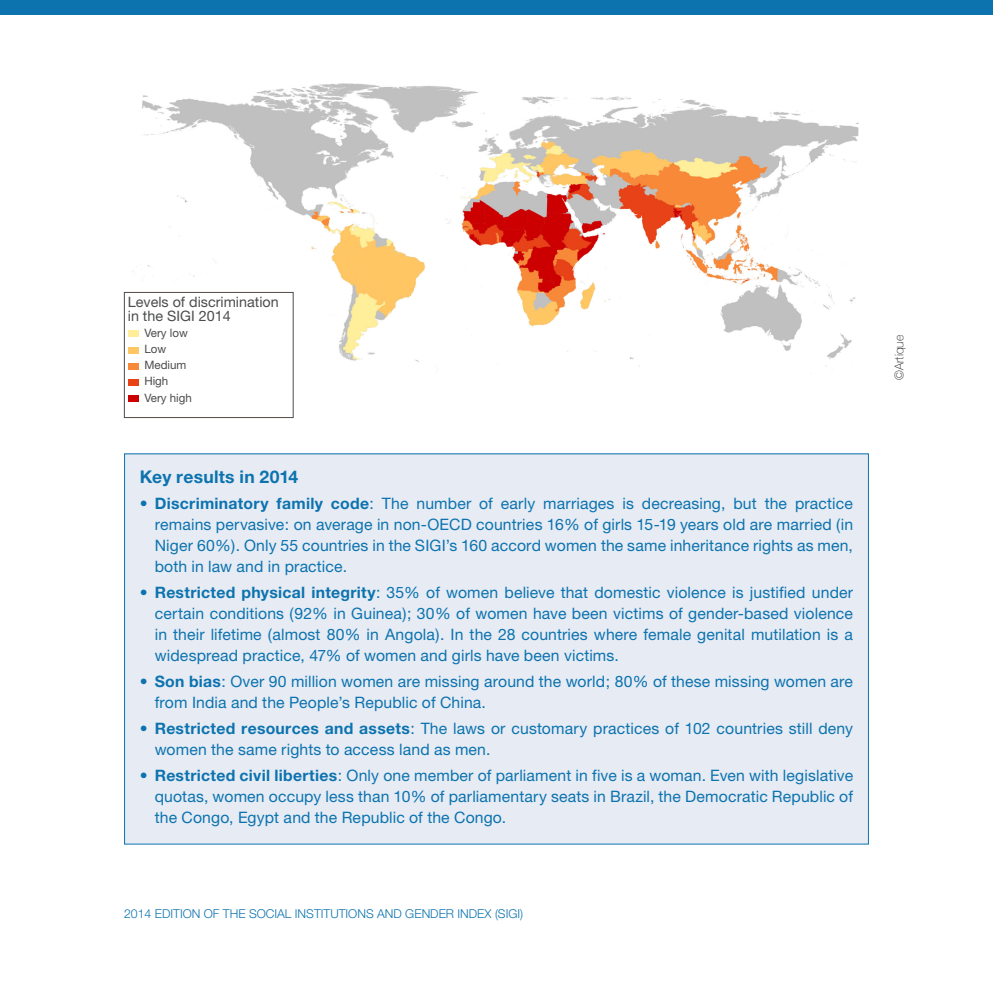
<style>
.page{position:relative;width:993px;height:993px;background:#fff}
.page>*{position:absolute;margin:0;border:0;box-sizing:border-box;transform-origin:0 0}
.t1{font:700 17.5px "Helvetica Neue CE";letter-spacing:.015em;color:#0c73af}
.t2{font:15.75px/21px "Helvetica Neue";letter-spacing:.01em;color:#0c73af;text-align:justify}
.t3{font:14.35px/14.3px "Helvetica Neue";color:#4b4c4d}
.t4{font:300 12.25px "Helvetica Neue";color:#0c73af}
.t5{font:100 12.25px "Helvetica Neue";color:#231f20}
.t6{font:11.55px/16.1px "Helvetica Neue";color:#4b4c4d}
.s1{font-family:"Helvetica Neue CE";font-weight:700}
.s2{font-weight:700}
</style>
<div class="page">
<div style="left:0;top:0;width:992px;height:15px;background:#0c73af"></div>
<div style="left:124px;top:453px;width:744px;height:390px;background:#e6ebf4"></div>
<img style="left:129px;top:83px;width:730px;height:305px">
<div style="left:114px;top:322px;width:92px;height:87px;background:#fff"></div>
<div style="left:128px;top:330px;width:11px;height:7px;background:#ffed99"></div>
<div style="left:128px;top:346px;width:11px;height:7px;background:#ffc763"></div>
<div style="left:128px;top:363px;width:11px;height:6px;background:#f78a38"></div>
<div style="left:128px;top:378px;width:11px;height:7px;background:#e84217"></div>
<div style="left:128px;top:395px;width:11px;height:7px;background:#c00"></div>
<div style="left:124px;top:292px;width:169px;height:125px;border:1px solid #524a47"></div>
<p class="t3" style="left:128px;top:294px;width:152px">Levels of discrimination in the SIGI 2014</p>
<p class="t6" style="left:144px;top:324px;width:49px">Very low<br>Low<br>Medium<br>High<br>Very high</p>
<p class="t1" style="left:140px;top:465px;width:160px">Key results in 2014</p>
<p class="t2" style="left:155px;top:492px;width:699px;text-indent:-15px"><span class="s1">• Discriminatory family code</span>: The number of early marriages is decreasing, but the practice remains pervasive: on average in non-OECD countries 16% of girls 15-19 years old are married (in Niger 60%). Only 55 countries in the SIGI’s 160 accord women the same inheritance rights as men, both in law and in practice.</p>
<p class="t2" style="left:155px;top:581px;width:699px;text-indent:-15px"><span class="s1">• Restricted physical integrity</span>: 35% of women believe that domestic violence is justified under certain conditions (92% in Guinea); 30% of women have been victims of gender-based violence in their lifetime (almost 80% in Angola). In the 28 countries where female genital mutilation is a widespread practice, 47% of women and girls have been victims.</p>
<p class="t2" style="left:155px;top:670px;width:699px;text-indent:-15px"><span class="s2">• Son bias</span>: Over 90 million women are missing around the world; 80% of these missing women are from India and the People’s Republic of China.</p>
<p class="t2" style="left:155px;top:717px;width:699px;text-indent:-15px"><span class="s1">• Restricted resources and assets</span>: The laws or customary practices of 102 countries still deny women the same rights to access land as men.</p>
<p class="t2" style="left:155px;top:764px;width:699px;text-indent:-15px"><span class="s2">• Restricted civil liberties</span>: Only one member of parliament in five is a woman. Even with legislative quotas, women occupy less than 10% of parliamentary seats in Brazil, the Democratic Republic of the Congo, Egypt and the Republic of the Congo.</p>
<p class="t4" style="left:124px;top:906px;width:400px">2014 EDITION OF THE SOCIAL INSTITUTIONS AND GENDER INDEX (SIGI)</p>
<p class="t5" style="left:891px;top:380px;width:47px;rotate:-90deg">©Artique</p>
</div>
